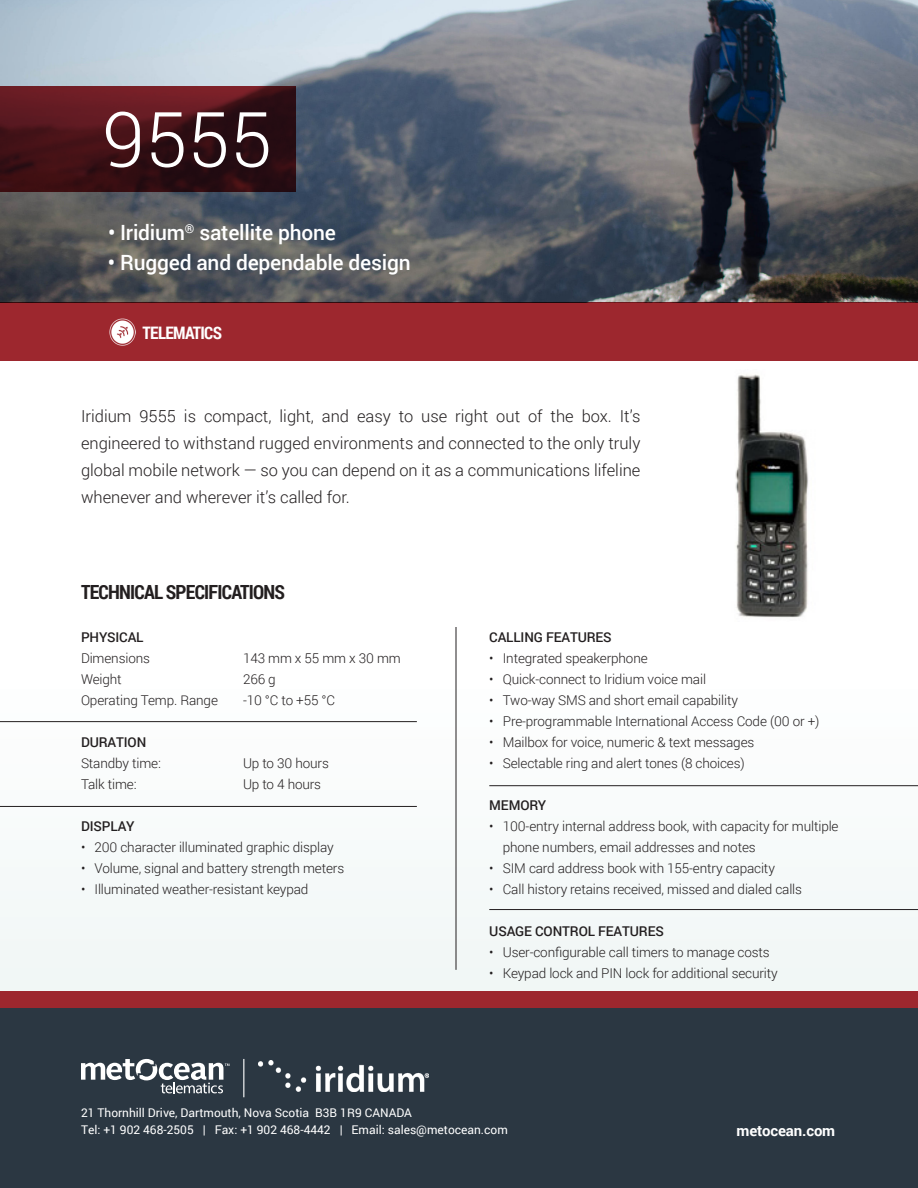
<style>
.page{position:relative;width:918px;height:1188px;background:#fff}
.page>*{position:absolute;margin:0;border:0;box-sizing:border-box;transform-origin:0 0}
.t1{font:300 76.5px "Roboto";color:#fff}
.t2{font:500 21px "Roboto";letter-spacing:-.01em;color:#fff}
.t3{font:700 19.5px "Roboto Condensed";letter-spacing:-.04em;color:#231f20}
.t4{font:700 17.25px "Roboto Condensed";letter-spacing:-.04em;color:#fff}
.t5{font:300 16.5px/27px "Roboto";color:#231f20;text-align:justify}
.t6{font:700 15px "Roboto";letter-spacing:-.01em;color:#fff}
.t7{font:300 13.5px/21px "Roboto";letter-spacing:-.01em;color:#231f20}
.t8{font:500 13.5px "Roboto";letter-spacing:-.01em;color:#231f20}
.t9{font:12px/16.5px "Roboto";color:#fff}
</style>
<div class="page">
<img style="left:0;top:0;width:918px;height:302px">
<div style="left:0;top:302px;width:918px;height:59px;background:#9d272e"></div>
<div style="left:0;top:678px;width:918px;height:510px;background:#f8fafa"></div>
<svg style="left:0;top:87px;width:296px;height:105px;background:#421218"></svg>
<div style="left:0;top:1007px;width:918px;height:181px;background:#2b3742"></div>
<img style="left:258px;top:1061px;width:171px;height:31px">
<div style="left:0;top:991px;width:918px;height:16px;background:#9d272e"></div>
<svg style="left:81px;top:1059px;width:149px;height:34px"></svg>
<img style="left:109px;top:318px;width:27px;height:27px">
<img style="left:735px;top:374px;width:74px;height:244px">
<hr style="left:0;top:721px;width:417px;height:1px;background:#231f20">
<hr style="left:489px;top:785px;width:429px;height:1px;background:#231f20">
<hr style="left:489px;top:909px;width:429px;height:1px;background:#231f20">
<hr style="left:456px;top:627px;width:1px;height:343px;background:#231f20">
<hr style="left:243px;top:1059px;width:1px;height:38px;background:#fff">
<hr style="left:0;top:806px;width:417px;height:1px;background:#231f20">
<p class="t1" style="left:103px;top:87px;width:171px">9555</p>
<p class="t2" style="left:108px;top:218px;width:229px">• Iridium<sup>®</sup> satellite phone</p>
<p class="t2" style="left:108px;top:248px;width:304px">• Rugged and dependable design</p>
<p class="t4" style="left:143px;top:321px;width:81px">TELEMATICS</p>
<p class="t5" style="left:81px;top:402px;width:561px">Iridium 9555 is compact, light, and easy to use right out of the box. It’s engineered to withstand rugged environments and connected to the only truly global mobile network — so you can depend on it as a communications lifeline whenever and wherever it’s called for.</p>
<p class="t3" style="left:81px;top:579px;width:206px">TECHNICAL SPECIFICATIONS</p>
<p class="t8" style="left:81px;top:627px;width:64px">PHYSICAL</p>
<p class="t7" style="left:81px;top:647px;width:70px">Dimensions</p>
<p class="t7" style="left:243px;top:647px;width:159px">143 mm x 55 mm x 30 mm</p>
<p class="t7" style="left:81px;top:668px;width:42px">Weight</p>
<p class="t7" style="left:243px;top:668px;width:34px">266 g</p>
<p class="t7" style="left:81px;top:689px;width:138px">Operating Temp. Range</p>
<p class="t7" style="left:243px;top:689px;width:94px">-10 °C to +55 °C</p>
<p class="t8" style="left:81px;top:732px;width:67px">DURATION</p>
<p class="t7" style="left:81px;top:752px;width:81px">Standby time:</p>
<p class="t7" style="left:243px;top:752px;width:87px">Up to 30 hours</p>
<p class="t7" style="left:81px;top:773px;width:57px">Talk time:</p>
<p class="t7" style="left:243px;top:773px;width:80px">Up to 4 hours</p>
<p class="t8" style="left:81px;top:816px;width:55px">DISPLAY</p>
<p class="t7" style="left:81px;top:836px;width:254px">• 200 character illuminated graphic display</p>
<p class="t7" style="left:81px;top:857px;width:265px">• Volume, signal and battery strength meters</p>
<p class="t7" style="left:81px;top:878px;width:229px">• Illuminated weather-resistant keypad</p>
<p class="t8" style="left:489px;top:627px;width:124px">CALLING FEATURES</p>
<p class="t7" style="left:489px;top:647px;width:160px">• Integrated speakerphone</p>
<p class="t7" style="left:489px;top:668px;width:218px">• Quick-connect to Iridium voice mail</p>
<p class="t7" style="left:489px;top:689px;width:250px">• Two-way SMS and short email capability</p>
<p class="t7" style="left:489px;top:710px;width:332px">• Pre-programmable International Access Code (00 or +)</p>
<p class="t7" style="left:489px;top:731px;width:267px">• Mailbox for voice, numeric &amp; text messages</p>
<p class="t7" style="left:489px;top:752px;width:257px">• Selectable ring and alert tones (8 choices)</p>
<p class="t8" style="left:489px;top:795px;width:58px">MEMORY</p>
<p class="t7" style="left:503px;top:815px;width:337px;text-indent:-14px">• 100-entry internal address book, with capacity for multiple phone numbers, email addresses and notes</p>
<p class="t7" style="left:489px;top:857px;width:287px">• SIM card address book with 155-entry capacity</p>
<p class="t7" style="left:489px;top:878px;width:314px">• Call history retains received, missed and dialed calls</p>
<p class="t8" style="left:489px;top:921px;width:176px">USAGE CONTROL FEATURES</p>
<p class="t7" style="left:489px;top:941px;width:282px">• User-configurable call timers to manage costs</p>
<p class="t7" style="left:489px;top:962px;width:290px">• Keypad lock and PIN lock for additional security</p>
<p class="t9" style="left:81px;top:1104px;width:428px">21 Thornhill Drive, Dartmouth, Nova Scotia B3B 1R9 CANADA<br>Tel: +1 902 468-2505 | Fax: +1 902 468-4442 | Email: sales@metocean.com</p>
<p class="t6" style="left:737px;top:1120px;width:100px">metocean.com</p>
</div>
